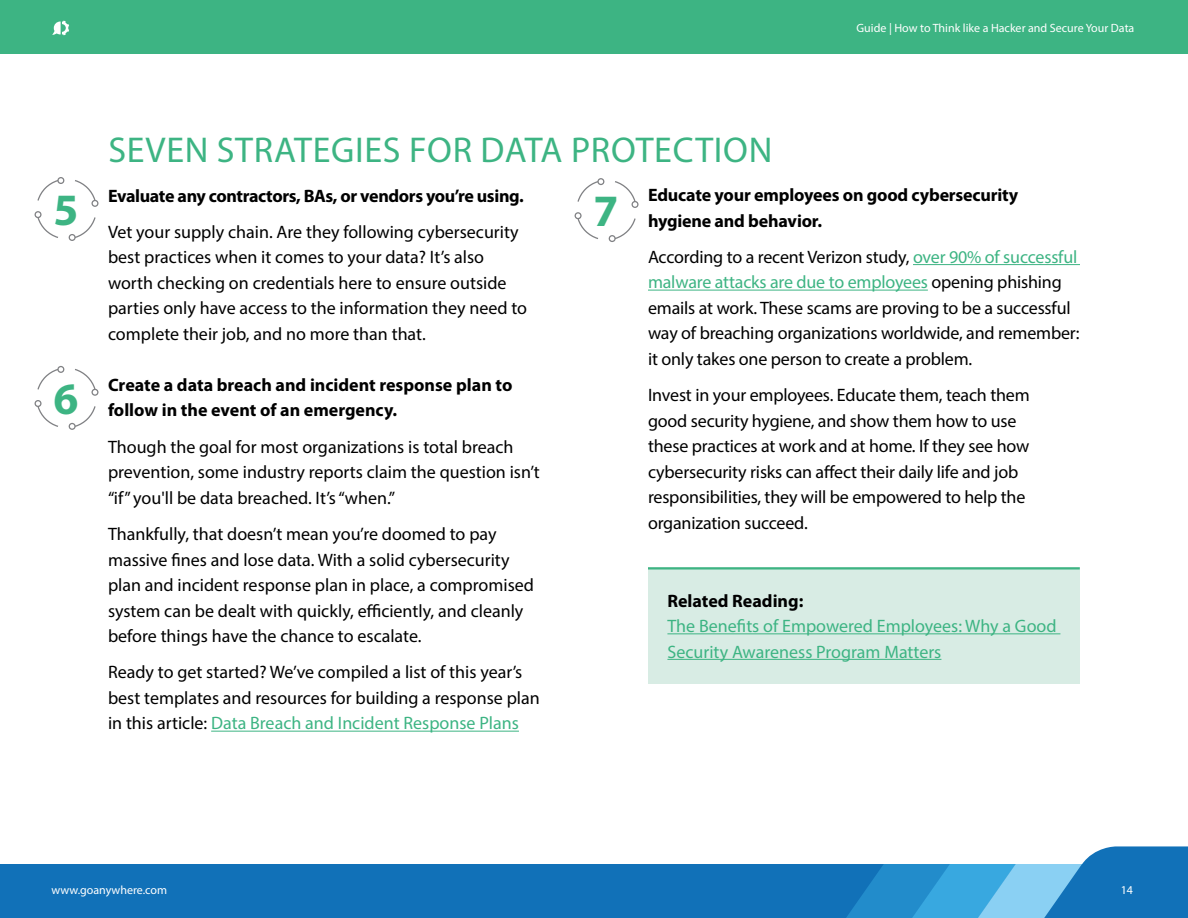
<style>
.page{position:relative;width:1188px;height:918px;background:#fff}
.page>*{position:absolute;margin:0;border:0;box-sizing:border-box;transform-origin:0 0}
.t1{font:700 45px "Myriad Pro";color:#3db483}
.t2{font:36px "Myriad Pro";letter-spacing:.02em;color:#3db483}
.t3{font:18px/25.5px "Myriad Pro";color:#000}
.t4{font:700 18px/25.5px "Myriad Pro";letter-spacing:-.01em;color:#000}
.t5{font:18px/25.5px "Myriad Pro";color:#3db483}
.t6{font:12px "Myriad Pro";color:#fff}
.s1{color:#3db483}
</style>
<div class="page">
<div style="left:0;top:864px;width:1188px;height:54px;background:#1171b8"></div>
<div style="left:0;top:0;width:1188px;height:54px;background:#3db483"></div>
<svg style="left:846px;top:846px;width:342px;height:72px"></svg>
<svg style="left:52px;top:21px;width:17px;height:14px"></svg>
<div style="left:648px;top:568px;width:432px;height:116px;background:#d8ece4"></div>
<hr style="left:648px;top:567px;width:432px;height:3px;background:#3db483">
<hr style="left:667px;top:633px;width:393px;height:1px;background:#3db483">
<hr style="left:667px;top:659px;width:274px;height:1px;background:#3db483">
<hr style="left:211px;top:731px;width:308px;height:1px;background:#3db483">
<hr style="left:913px;top:264px;width:167px;height:1px;background:#3db483">
<hr style="left:648px;top:290px;width:280px;height:1px;background:#3db483">
<svg style="left:37px;top:366px;width:27px;height:24px"></svg>
<svg style="left:69px;top:406px;width:27px;height:24px"></svg>
<svg style="left:35px;top:400px;width:23px;height:27px"></svg>
<svg style="left:75px;top:369px;width:24px;height:27px"></svg>
<svg style="left:37px;top:177px;width:27px;height:24px"></svg>
<svg style="left:69px;top:217px;width:27px;height:24px"></svg>
<svg style="left:35px;top:211px;width:23px;height:27px"></svg>
<svg style="left:75px;top:180px;width:24px;height:27px"></svg>
<svg style="left:577px;top:178px;width:27px;height:24px"></svg>
<svg style="left:609px;top:218px;width:27px;height:24px"></svg>
<svg style="left:575px;top:212px;width:23px;height:27px"></svg>
<svg style="left:615px;top:181px;width:24px;height:27px"></svg>
<p class="t6" style="left:857px;top:20px;width:279px">Guide | How to Think like a Hacker and Secure Your Data</p>
<h2 class="t2" style="left:108px;top:127px;width:666px">SEVEN STRATEGIES FOR DATA PROTECTION</h2>
<p class="t4" style="left:108px;top:183px;width:417px">Evaluate any contractors, BAs, or vendors you’re using.</p>
<p class="t3" style="left:108px;top:219px;width:421px">Vet your supply chain. Are they following cybersecurity best practices when it comes to your data? It’s also worth checking on credentials here to ensure outside parties only have access to the information they need to complete their job, and no more than that.</p>
<p class="t4" style="left:108px;top:372px;width:406px">Create a data breach and incident response plan to follow in the event of an emergency.</p>
<p class="t3" style="left:108px;top:434px;width:433px">Though the goal for most organizations is total breach prevention, some industry reports claim the question isn’t “if” you'll be data breached. It’s “when.”</p>
<p class="t3" style="left:108px;top:521px;width:428px">Thankfully, that doesn’t mean you’re doomed to pay massive fines and lose data. With a solid cybersecurity plan and incident response plan in place, a compromised system can be dealt with quickly, efficiently, and cleanly before things have the chance to escalate.</p>
<p class="t3" style="left:108px;top:659px;width:433px">Ready to get started? We’ve compiled a list of this year’s best templates and resources for building a response plan in this article: <span class="s1">Data Breach and Incident Response Plans</span></p>
<p class="t4" style="left:648px;top:182px;width:372px">Educate your employees on good cybersecurity hygiene and behavior.</p>
<p class="t3" style="left:648px;top:244px;width:433px">According to a recent Verizon study, <span class="s1">over 90% of successful malware attacks are due to employees</span> opening phishing emails at work. These scams are proving to be a successful way of breaching organizations worldwide, and remember: it only takes one person to create a problem.</p>
<p class="t3" style="left:648px;top:382px;width:383px">Invest in your employees. Educate them, teach them good security hygiene, and show them how to use these practices at work and at home. If they see how cybersecurity risks can affect their daily life and job responsibilities, they will be empowered to help the organization succeed.</p>
<h1 class="t1" style="left:54px;top:184px;width:26px">5</h1>
<h1 class="t1" style="left:594px;top:185px;width:26px">7</h1>
<h1 class="t1" style="left:54px;top:373px;width:26px">6</h1>
<p class="t4" style="left:667px;top:588px;width:137px">Related Reading:</p>
<p class="t5" style="left:667px;top:613px;width:391px">The Benefits of Empowered Employees: Why a Good<br>Security Awareness Program Matters</p>
<p class="t6" style="left:51px;top:883px;width:117px">www.goanywhere.com</p>
<p class="t6" style="left:1121px;top:883px;width:14px">14</p>
</div>
